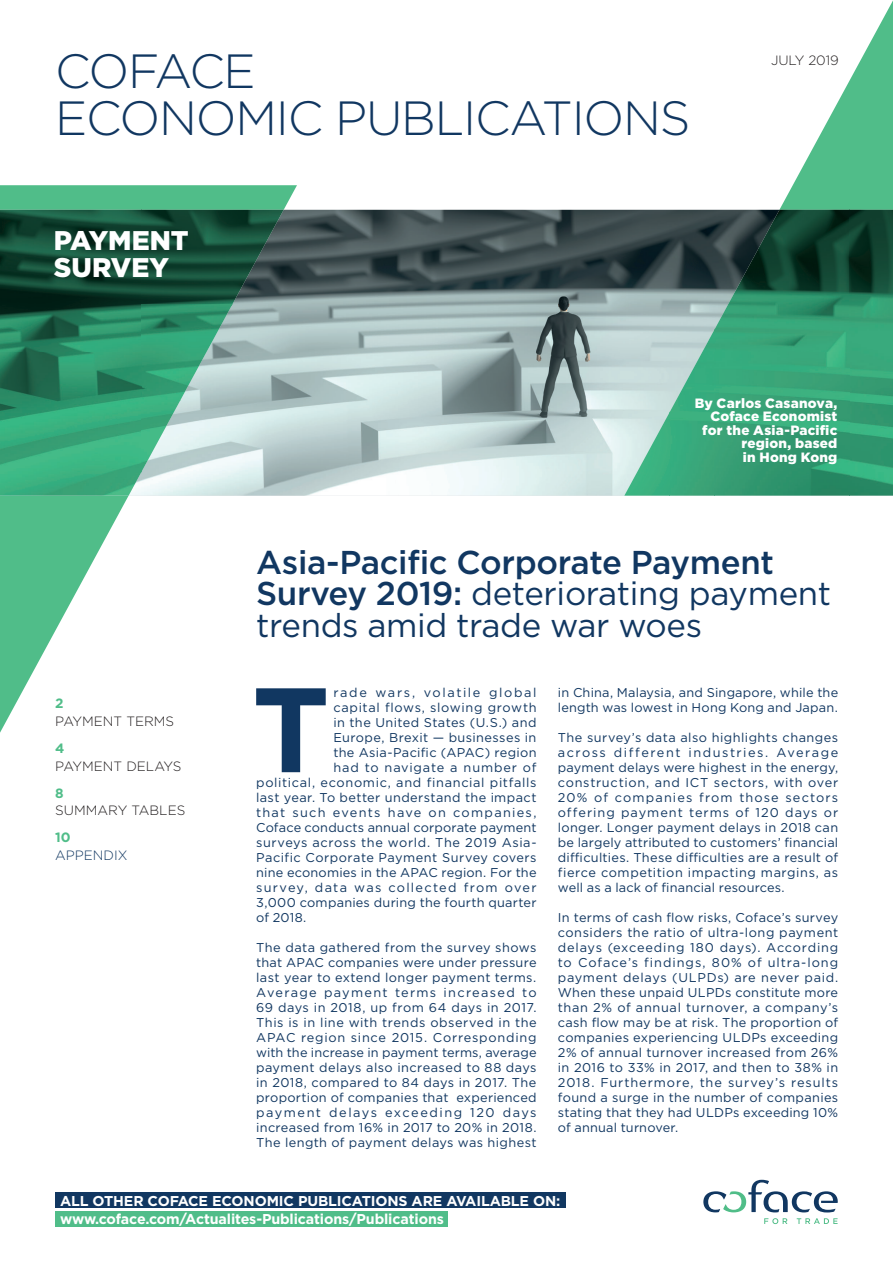
<style>
.page{position:relative;width:893px;height:1263px;background:#fff}
.page>*{position:absolute;margin:0;border:0;box-sizing:border-box;transform-origin:0 0}
.t1{font:700 119.85px "Gotham";color:#113761}
.t2{font:300 48px/48px "Gotham";letter-spacing:-.025em;color:#113761}
.t3{font:33px/31.5px "Gotham";letter-spacing:-.01em;color:#113761}
.t4{font:900 27px/27px "Gotham";color:#fff}
.t5{font:700 14.25px/18.5px "Gotham";letter-spacing:-.01em;color:#fff}
.t6{font:900 13.5px/13.5px "Gotham";letter-spacing:.02em;color:#fff;text-align:right}
.t7{font:300 13.5px "Gotham";color:#231f20}
.t8{font:300 13.5px "Gotham";color:#113761}
.t9{font:700 13.5px "Gotham";color:#50bd89}
.t10{font:12.75px/15px "Gotham";letter-spacing:.03em;color:#113761;text-align:justify}
.t11{font:12.75px "Gotham";letter-spacing:.1em;color:#113761}
.t12{font:12.75px "Gotham";letter-spacing:.055em;color:#113761}
.t13{font:12.75px "Gotham";letter-spacing:.05em;color:#113761}
.t14{font:12.75px "Gotham";letter-spacing:.13em;color:#113761}
.t15{font:12.75px "Gotham";letter-spacing:.07em;color:#113761}
.s1{font-weight:500}
</style>
<div class="page">
<img style="left:297px;top:210px;width:417px;height:286px">
<svg style="left:779px;top:0;width:114px;height:210px"></svg>
<img style="left:714px;top:210px;width:179px;height:286px">
<img style="left:669px;top:328px;width:45px;height:168px">
<img style="left:624px;top:411px;width:45px;height:85px">
<svg style="left:703px;top:1180px;width:135px;height:44px"></svg>
<svg style="left:0;top:185px;width:297px;height:548px"></svg>
<img style="left:0;top:210px;width:142px;height:286px">
<img style="left:142px;top:210px;width:142px;height:95px">
<img style="left:142px;top:305px;width:95px;height:96px">
<img style="left:142px;top:400px;width:40px;height:73px">
<div style="left:55px;top:1192px;width:511px;height:16px;background:#113761"></div>
<div style="left:55px;top:1211px;width:392px;height:16px;background:#50bd89"></div>
<h2 class="t2" style="left:55px;top:51px;width:637px">COFACE<br>ECONOMIC PUBLICATIONS</h2>
<h3 class="t4" style="left:54px;top:229px;width:136px">PAYMENT<br>SURVEY</h3>
<p class="t7" style="left:771px;top:56px;width:69px">JULY 2019</p>
<p class="t6" style="left:695px;top:397px;width:144px">By Carlos Casanova,<br>Coface Economist for the Asia-Pacific region, based<br>in Hong Kong</p>
<p class="t9" style="left:55px;top:699px;width:10px">2</p>
<p class="t7" style="left:55px;top:716px;width:121px">PAYMENT TERMS</p>
<p class="t9" style="left:55px;top:743px;width:11px">4</p>
<p class="t7" style="left:55px;top:761px;width:128px">PAYMENT DELAYS</p>
<p class="t9" style="left:55px;top:788px;width:10px">8</p>
<p class="t7" style="left:55px;top:806px;width:132px">SUMMARY TABLES</p>
<p class="t9" style="left:55px;top:833px;width:17px">10</p>
<p class="t8" style="left:55px;top:850px;width:74px">APPENDIX</p>
<h3 class="t3" style="left:256px;top:549px;width:577px"><span class="s1">Asia-Pacific Corporate Payment<br>Survey 2019:</span> deteriorating payment trends amid trade war woes</h3>
<h1 class="t1" style="left:252px;top:688px;width:79px">T</h1>
<p class="t14" style="left:333px;top:688px;width:205px">rade wars, volatile global</p>
<p class="t13" style="left:333px;top:703px;width:205px">capital flows, slowing growth</p>
<p class="t10" style="left:333px;top:716px;width:205px">in the United States (U.S.) and</p>
<p class="t10" style="left:333px;top:731px;width:205px">Europe, Brexit — businesses in</p>
<p class="t10" style="left:333px;top:746px;width:205px">the Asia-Pacific (APAC) region</p>
<p class="t15" style="left:333px;top:763px;width:205px">had to navigate a number of</p>
<p class="t12" style="left:256px;top:778px;width:282px">political, economic, and financial pitfalls</p>
<p class="t10" style="left:256px;top:791px;width:282px">last year. To better understand the impact</p>
<p class="t11" style="left:256px;top:808px;width:282px">that such events have on companies,</p>
<p class="t10" style="left:256px;top:821px;width:282px">Coface conducts annual corporate payment</p>
<p class="t10" style="left:256px;top:836px;width:282px">surveys across the world. The 2019 Asia-</p>
<p class="t10" style="left:256px;top:851px;width:282px">Pacific Corporate Payment Survey covers</p>
<p class="t10" style="left:256px;top:866px;width:282px">nine economies in the APAC region. For the</p>
<p class="t11" style="left:256px;top:883px;width:282px">survey, data was collected from over</p>
<p class="t10" style="left:256px;top:896px;width:282px">3,000 companies during the fourth quarter</p>
<p class="t10" style="left:256px;top:911px;width:52px">of 2018.</p>
<p class="t10" style="left:256px;top:941px;width:282px">The data gathered from the survey shows that APAC companies were under pressure last year to extend longer payment terms.<br>Average payment terms increased to 69 days in 2018, up from 64 days in 2017.<br>This is in line with trends observed in the APAC region since 2015. Corresponding with the increase in payment terms, average payment delays also increased to 88 days in 2018, compared to 84 days in 2017. The proportion of companies that experienced payment delays exceeding 120 days increased from 16% in 2017 to 20% in 2018.<br>The length of payment delays was highest</p>
<p class="t10" style="left:558px;top:686px;width:282px">in China, Malaysia, and Singapore, while the length was lowest in Hong Kong and Japan.</p>
<p class="t10" style="left:558px;top:731px;width:282px">The survey’s data also highlights changes across different industries. Average payment delays were highest in the energy, construction, and ICT sectors, with over 20% of companies from those sectors offering payment terms of 120 days or longer. Longer payment delays in 2018 can be largely attributed to customers’ financial difficulties. These difficulties are a result of fierce competition impacting margins, as well as a lack of financial resources.</p>
<p class="t10" style="left:558px;top:911px;width:282px">In terms of cash flow risks, Coface’s survey considers the ratio of ultra-long payment delays (exceeding 180 days). According to Coface’s findings, 80% of ultra-long payment delays (ULPDs) are never paid.<br>When these unpaid ULPDs constitute more than 2% of annual turnover, a company’s cash flow may be at risk. The proportion of companies experiencing ULDPs exceeding 2% of annual turnover increased from 26% in 2016 to 33% in 2017, and then to 38% in 2018. Furthermore, the survey’s results found a surge in the number of companies stating that they had ULDPs exceeding 10% of annual turnover.</p>
<p class="t5" style="left:60px;top:1193px;width:502px">ALL OTHER COFACE ECONOMIC PUBLICATIONS ARE AVAILABLE ON: www.coface.com/Actualites-Publications/Publications</p>
</div>
